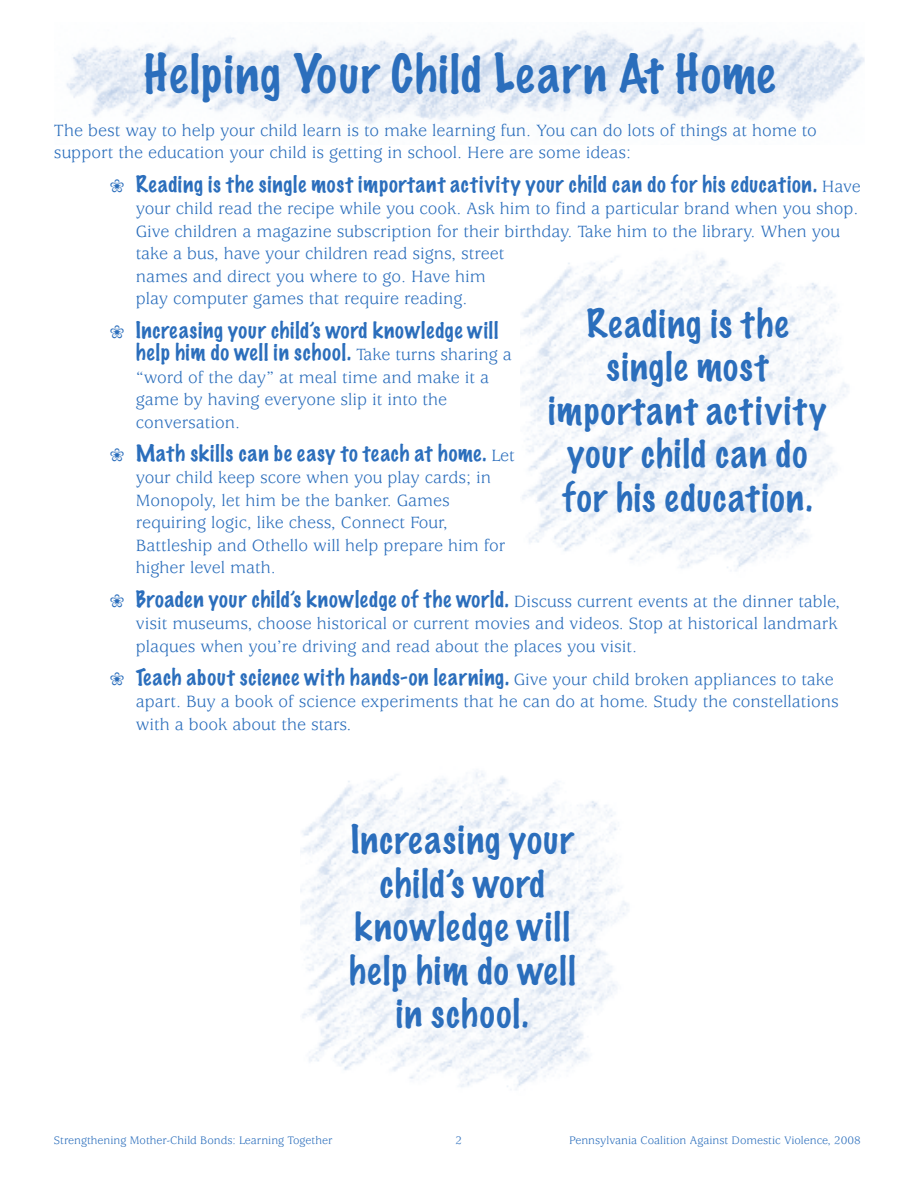
<style>
.page{position:relative;width:918px;height:1188px;background:#fff}
.page>*{position:absolute;margin:0;border:0;box-sizing:border-box;transform-origin:0 0}
.t1{font:100 48px "Marker Felt";letter-spacing:.035em;color:#2b6ebc}
.t2{font:100 36px/43.5px "Marker Felt";letter-spacing:.04em;color:#2b6ebc;text-align:center}
.t3{font:100 21px/22.5px "Marker Felt";letter-spacing:.04em;color:#2b6ebc}
.t4{font:18px/22.5px "Usherwood";color:#2b6ebc}
.t5{font:12px "Usherwood";color:#2b6ebc}
.s1{font-family:"Usherwood";font-weight:400;font-size:18px}
</style>
<div class="page">
<img style="left:66px;top:27px;width:798px;height:98px">
<img style="left:520px;top:254px;width:329px;height:317px">
<img style="left:300px;top:772px;width:329px;height:318px">
<h1 class="t1" style="left:144px;top:50px;width:633px">Helping Your Child Learn At Home</h1>
<p class="t4" style="left:54px;top:121px;width:764px">The best way to help your child learn is to make learning fun. You can do lots of things at home to support the education your child is getting in school. Here are some ideas:</p>
<p class="t3" style="left:110px;top:174px;width:752px">❀ Reading is the single most important activity your child can do for his education. <span class="s1">Have</span></p>
<p class="t4" style="left:136px;top:199px;width:724px">your child read the recipe while you cook. Ask him to find a particular brand when you shop.<br>Give children a magazine subscription for their birthday. Take him to the library. When you take a bus, have your children read signs, street<br>names and direct you where to go. Have him<br>play computer games that require reading.</p>
<p class="t3" style="left:136px;top:320px;width:378px;text-indent:-26px">❀ Increasing your child’s word knowledge will help him do well in school. <span class="s1">Take turns sharing a</span></p>
<p class="t4" style="left:136px;top:367px;width:355px">“word of the day” at meal time and make it a game by having everyone slip it into the conversation.</p>
<p class="t3" style="left:110px;top:443px;width:406px">❀ Math skills can be easy to teach at home. <span class="s1">Let</span></p>
<p class="t4" style="left:136px;top:468px;width:371px">your child keep score when you play cards; in Monopoly, let him be the banker. Games requiring logic, like chess, Connect Four, Battleship and Othello will help prepare him for higher level math.</p>
<p class="t3" style="left:110px;top:589px;width:732px">❀ Broaden your child’s knowledge of the world. <span class="s1">Discuss current events at the dinner table,</span></p>
<p class="t4" style="left:136px;top:614px;width:704px">visit museums, choose historical or current movies and videos. Stop at historical landmark plaques when you’re driving and read about the places you visit.</p>
<p class="t3" style="left:110px;top:667px;width:726px">❀ Teach about science with hands-on learning. <span class="s1">Give your child broken appliances to take</span></p>
<p class="t4" style="left:136px;top:692px;width:704px">apart. Buy a book of science experiments that he can do at home. Study the constellations with a book about the stars.</p>
<h2 class="t2" style="left:548px;top:303px;width:280px">Reading is the single most important activity your child can do for his education.</h2>
<h2 class="t2" style="left:349px;top:820px;width:229px">Increasing your child’s word knowledge will help him do well in school.</h2>
<p class="t5" style="left:54px;top:1136px;width:280px">Strengthening Mother-Child Bonds: Learning Together</p>
<p class="t5" style="left:456px;top:1136px;width:8px">2</p>
<p class="t5" style="left:569px;top:1136px;width:293px">Pennsylvania Coalition Against Domestic Violence, 2008</p>
</div>
